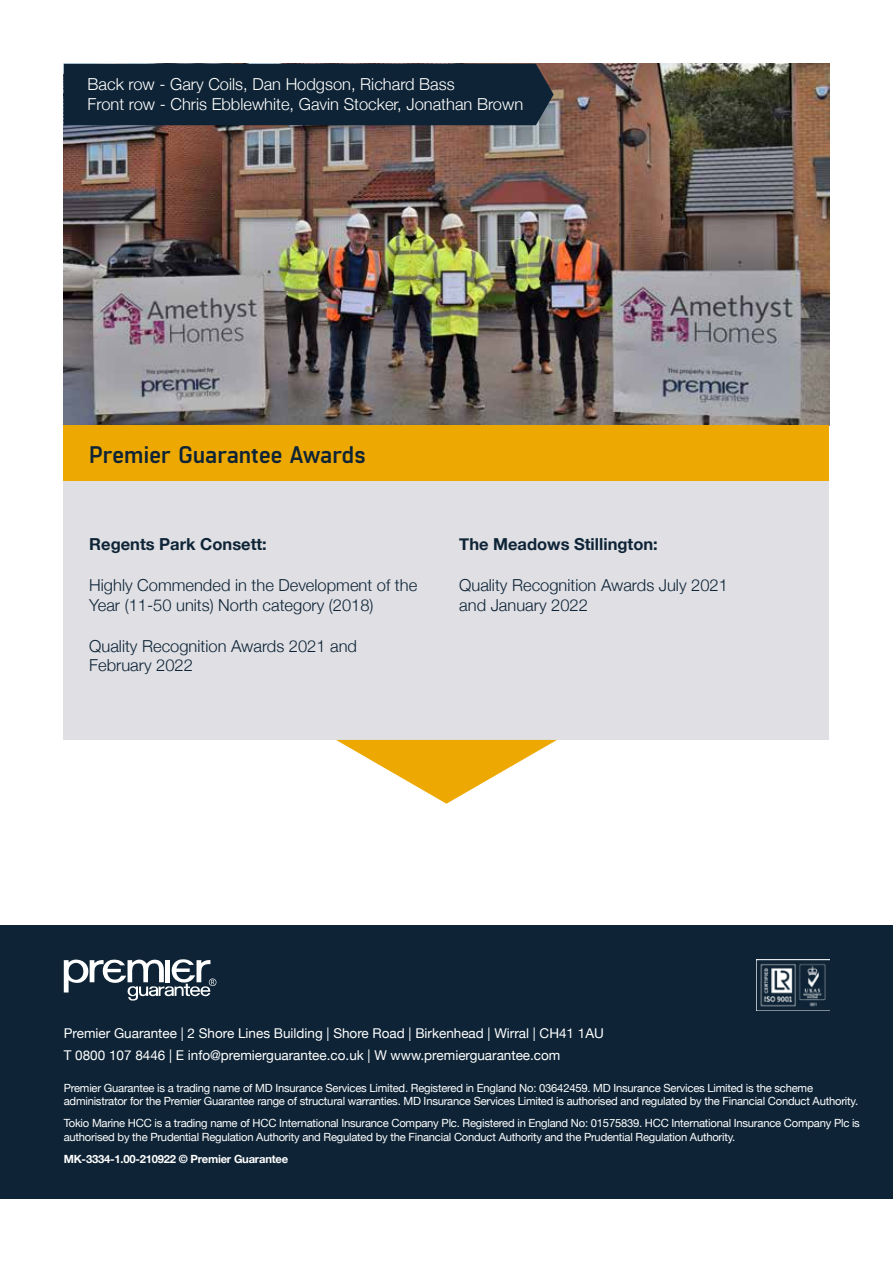
<style>
.page{position:relative;width:893px;height:1263px;background:#fff}
.page>*{position:absolute;margin:0;border:0;box-sizing:border-box;transform-origin:0 0}
.t1{font:700 24px "Manifold CF";color:#0e2436}
.t2{font:300 16.5px/19.8px "Helvetica Neue";color:#0e2436}
.t3{font:300 16.5px/19.8px "Helvetica Neue";color:#fff}
.t4{font:700 16.5px "Helvetica Neue";color:#0e2436}
.t5{font:13.5px/22.5px "Helvetica Neue";color:#fff}
.t6{font:11.25px/13.5px "Helvetica Neue";letter-spacing:-.02em;color:#fff}
.t7{font:700 11.25px "Helvetica Neue";letter-spacing:-.02em;color:#fff}
</style>
<div class="page">
<div style="left:64px;top:480px;width:765px;height:260px;background:#dfdfe4"></div>
<div style="left:0;top:925px;width:893px;height:274px;background:#0e2436"></div>
<svg style="left:64px;top:959px;width:152px;height:42px"></svg>
<img style="left:757px;top:959px;width:72px;height:48px">
<img style="left:64px;top:64px;width:765px;height:361px">
<div style="left:64px;top:425px;width:765px;height:55px;background:#eda901"></div>
<svg style="left:336px;top:740px;width:221px;height:64px"></svg>
<div style="left:64px;top:64px;width:490px;height:61px;background:#0e2436"></div>
<h2 class="t3" style="left:88px;top:73px;width:437px">Back row - Gary Coils, Dan Hodgson, Richard Bass<br>Front row - Chris Ebblewhite, Gavin Stocker, Jonathan Brown</h2>
<h1 class="t1" style="left:89px;top:440px;width:278px">Premier Guarantee Awards</h1>
<h2 class="t4" style="left:89px;top:531px;width:179px">Regents Park Consett:</h2>
<h2 class="t2" style="left:89px;top:574px;width:329px">Highly Commended in the Development of the<br>Year (11-50 units) North category (2018)</h2>
<h2 class="t2" style="left:89px;top:635px;width:269px">Quality Recognition Awards 2021 and<br>February 2022</h2>
<h2 class="t4" style="left:459px;top:531px;width:200px">The Meadows Stillington:</h2>
<h2 class="t2" style="left:459px;top:574px;width:270px">Quality Recognition Awards July 2021 and January 2022</h2>
<p class="t5" style="left:64px;top:1023px;width:542px">Premier Guarantee | 2 Shore Lines Building | Shore Road | Birkenhead | Wirral | CH41 1AU<br>T 0800 107 8446 | E info@premierguarantee.co.uk | W www.premierguarantee.com</p>
<p class="t6" style="left:64px;top:1082px;width:796px">Premier Guarantee is a trading name of MD Insurance Services Limited. Registered in England No: 03642459. MD Insurance Services Limited is the scheme administrator for the Premier Guarantee range of structural warranties. MD Insurance Services Limited is authorised and regulated by the Financial Conduct Authority.</p>
<p class="t6" style="left:64px;top:1117px;width:798px">Tokio Marine HCC is a trading name of HCC International Insurance Company Plc. Registered in England No: 01575839. HCC International Insurance Company Plc is authorised by the Prudential Regulation Authority and Regulated by the Financial Conduct Authority and the Prudential Regulation Authority.</p>
<p class="t7" style="left:64px;top:1150px;width:226px">MK-3334-1.00-210922 © Premier Guarantee</p>
</div>
